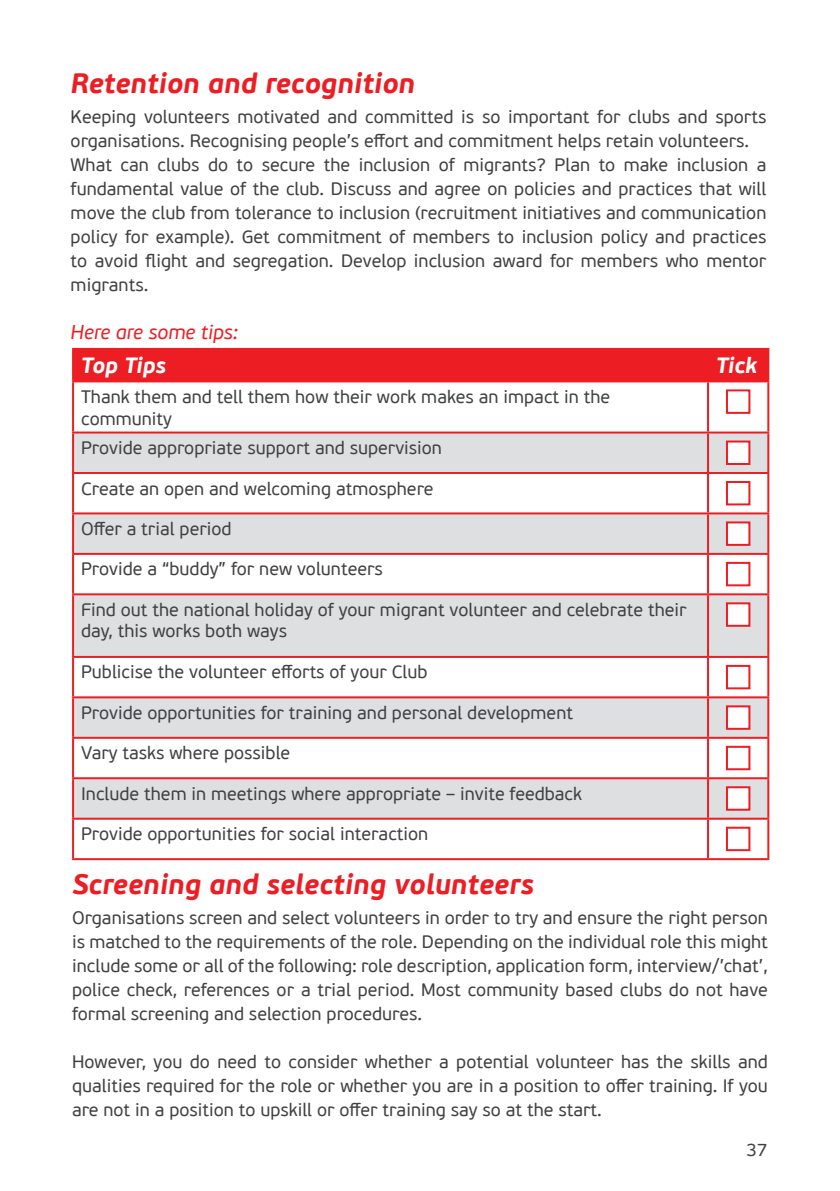
<style>
.page{position:relative;width:840px;height:1191px;background:#fff}
.page>*{position:absolute;margin:0;border:0;box-sizing:border-box;transform-origin:0 0}
.t1{font:italic 700 28px "PF Beau Sans Pro";color:#ed1d24}
.t2{font:italic 700 22px "PF Beau Sans Pro";color:#fff}
.t3{font:italic 20px "PF Beau Sans Pro";color:#ed1d24}
.t4{font:18px/24px "PF Beau Sans Pro";color:#414042}
.t5{font:18px "PF Beau Sans Pro";color:#424242}
</style>
<div class="page">
<div style="left:74px;top:350px;width:692px;height:30px;background:#ed1d24"></div>
<svg style="left:74px;top:433px;width:692px;height:384px;fill:#dedfe0"></svg>
<svg style="left:74px;top:658px;width:632px;height:200px"></svg>
<svg style="left:74px;top:698px;width:632px;height:119px;fill:#dedfe0"></svg>
<hr style="left:706px;top:350px;width:2px;height:30px;background:#ed1d24">
<hr style="left:72px;top:380px;width:635px;height:2px;background:#ed1d24">
<hr style="left:707px;top:380px;width:61px;height:2px;background:#ed1d24">
<hr style="left:706px;top:382px;width:2px;height:49px;background:#ed1d24">
<hr style="left:72px;top:431px;width:635px;height:2px;background:#ed1d24">
<hr style="left:707px;top:431px;width:61px;height:2px;background:#ed1d24">
<hr style="left:706px;top:433px;width:2px;height:39px;background:#ed1d24">
<hr style="left:72px;top:472px;width:635px;height:2px;background:#ed1d24">
<hr style="left:707px;top:472px;width:61px;height:2px;background:#ed1d24">
<hr style="left:706px;top:474px;width:2px;height:38px;background:#ed1d24">
<hr style="left:72px;top:512px;width:635px;height:2px;background:#ed1d24">
<hr style="left:707px;top:512px;width:61px;height:2px;background:#ed1d24">
<hr style="left:706px;top:514px;width:2px;height:39px;background:#ed1d24">
<hr style="left:72px;top:553px;width:635px;height:2px;background:#ed1d24">
<hr style="left:707px;top:553px;width:61px;height:2px;background:#ed1d24">
<hr style="left:706px;top:555px;width:2px;height:38px;background:#ed1d24">
<hr style="left:72px;top:593px;width:635px;height:2px;background:#ed1d24">
<hr style="left:707px;top:593px;width:61px;height:2px;background:#ed1d24">
<hr style="left:706px;top:595px;width:2px;height:61px;background:#ed1d24">
<hr style="left:72px;top:656px;width:635px;height:2px;background:#ed1d24">
<hr style="left:707px;top:656px;width:61px;height:2px;background:#ed1d24">
<hr style="left:706px;top:658px;width:2px;height:38px;background:#ed1d24">
<hr style="left:72px;top:696px;width:635px;height:2px;background:#ed1d24">
<hr style="left:707px;top:696px;width:61px;height:2px;background:#ed1d24">
<hr style="left:706px;top:698px;width:2px;height:39px;background:#ed1d24">
<hr style="left:72px;top:737px;width:635px;height:2px;background:#ed1d24">
<hr style="left:707px;top:737px;width:61px;height:2px;background:#ed1d24">
<hr style="left:706px;top:739px;width:2px;height:38px;background:#ed1d24">
<hr style="left:72px;top:777px;width:635px;height:2px;background:#ed1d24">
<hr style="left:707px;top:777px;width:61px;height:2px;background:#ed1d24">
<hr style="left:706px;top:779px;width:2px;height:38px;background:#ed1d24">
<hr style="left:72px;top:817px;width:635px;height:2px;background:#ed1d24">
<hr style="left:707px;top:817px;width:61px;height:2px;background:#ed1d24">
<hr style="left:706px;top:819px;width:2px;height:39px;background:#ed1d24">
<hr style="left:72px;top:348px;width:635px;height:2px;background:#ed1d24">
<hr style="left:72px;top:350px;width:2px;height:30px;background:#ed1d24">
<hr style="left:707px;top:348px;width:61px;height:2px;background:#ed1d24">
<hr style="left:766px;top:350px;width:2px;height:30px;background:#ed1d24">
<hr style="left:72px;top:382px;width:2px;height:49px;background:#ed1d24">
<hr style="left:766px;top:382px;width:2px;height:49px;background:#ed1d24">
<hr style="left:72px;top:433px;width:2px;height:39px;background:#ed1d24">
<hr style="left:766px;top:433px;width:2px;height:39px;background:#ed1d24">
<hr style="left:72px;top:474px;width:2px;height:38px;background:#ed1d24">
<hr style="left:766px;top:474px;width:2px;height:38px;background:#ed1d24">
<hr style="left:72px;top:514px;width:2px;height:39px;background:#ed1d24">
<hr style="left:766px;top:514px;width:2px;height:39px;background:#ed1d24">
<hr style="left:72px;top:555px;width:2px;height:38px;background:#ed1d24">
<hr style="left:766px;top:555px;width:2px;height:38px;background:#ed1d24">
<hr style="left:72px;top:595px;width:2px;height:61px;background:#ed1d24">
<hr style="left:766px;top:595px;width:2px;height:61px;background:#ed1d24">
<hr style="left:72px;top:658px;width:2px;height:38px;background:#ed1d24">
<hr style="left:766px;top:658px;width:2px;height:38px;background:#ed1d24">
<hr style="left:72px;top:698px;width:2px;height:39px;background:#ed1d24">
<hr style="left:766px;top:698px;width:2px;height:39px;background:#ed1d24">
<hr style="left:72px;top:739px;width:2px;height:38px;background:#ed1d24">
<hr style="left:766px;top:739px;width:2px;height:38px;background:#ed1d24">
<hr style="left:72px;top:779px;width:2px;height:38px;background:#ed1d24">
<hr style="left:766px;top:779px;width:2px;height:38px;background:#ed1d24">
<hr style="left:72px;top:819px;width:2px;height:39px;background:#ed1d24">
<hr style="left:766px;top:819px;width:2px;height:39px;background:#ed1d24">
<hr style="left:72px;top:858px;width:635px;height:2px;background:#ed1d24">
<hr style="left:707px;top:858px;width:61px;height:2px;background:#ed1d24">
<div style="left:725px;top:389px;width:25px;height:25px;background:#fff;border:2px solid #ed1d24"></div>
<div style="left:725px;top:440px;width:25px;height:25px;background:#fff;border:2px solid #ed1d24"></div>
<div style="left:725px;top:481px;width:25px;height:24px;background:#fff;border:2px solid #ed1d24"></div>
<div style="left:725px;top:521px;width:25px;height:25px;background:#fff;border:2px solid #ed1d24"></div>
<div style="left:725px;top:562px;width:25px;height:24px;background:#fff;border:2px solid #ed1d24"></div>
<div style="left:725px;top:602px;width:25px;height:25px;background:#fff;border:2px solid #ed1d24"></div>
<div style="left:725px;top:665px;width:25px;height:24px;background:#fff;border:2px solid #ed1d24"></div>
<div style="left:725px;top:705px;width:25px;height:25px;background:#fff;border:2px solid #ed1d24"></div>
<div style="left:725px;top:746px;width:25px;height:24px;background:#fff;border:2px solid #ed1d24"></div>
<div style="left:725px;top:786px;width:25px;height:24px;background:#fff;border:2px solid #ed1d24"></div>
<div style="left:725px;top:826px;width:25px;height:25px;background:#fff;border:2px solid #ed1d24"></div>
<h1 class="t1" style="left:71px;top:66px;width:346px">Retention and recognition</h1>
<p class="t4" style="left:71px;top:105px;width:697px">Keeping volunteers motivated and committed is so important for clubs and sports organisations. Recognising people’s effort and commitment helps retain volunteers.<br>What can clubs do to secure the inclusion of migrants? Plan to make inclusion a fundamental value of the club. Discuss and agree on policies and practices that will move the club from tolerance to inclusion (recruitment initiatives and communication policy for example). Get commitment of members to inclusion policy and practices to avoid flight and segregation. Develop inclusion award for members who mentor migrants.</p>
<p class="t3" style="left:71px;top:321px;width:169px">Here are some tips:</p>
<p class="t2" style="left:81px;top:352px;width:87px">Top Tips</p>
<p class="t2" style="left:715px;top:352px;width:42px">Tick</p>
<p class="t4" style="left:81px;top:386px;width:530px;line-height:21.6px">Thank them and tell them how their work makes an impact in the community</p>
<p class="t4" style="left:81px;top:436px;width:362px">Provide appropriate support and supervision</p>
<p class="t4" style="left:81px;top:477px;width:354px">Create an open and welcoming atmosphere</p>
<p class="t4" style="left:81px;top:517px;width:152px">Offer a trial period</p>
<p class="t4" style="left:81px;top:557px;width:303px">Provide a “buddy” for new volunteers</p>
<p class="t4" style="left:81px;top:599px;width:606px;line-height:21.6px">Find out the national holiday of your migrant volunteer and celebrate their day, this works both ways</p>
<p class="t4" style="left:81px;top:660px;width:348px">Publicise the volunteer efforts of your Club</p>
<p class="t4" style="left:81px;top:701px;width:493px">Provide opportunities for training and personal development</p>
<p class="t4" style="left:81px;top:741px;width:210px">Vary tasks where possible</p>
<p class="t4" style="left:81px;top:782px;width:502px">Include them in meetings where appropriate – invite feedback</p>
<p class="t4" style="left:81px;top:822px;width:348px">Provide opportunities for social interaction</p>
<h1 class="t1" style="left:72px;top:867px;width:463px">Screening and selecting volunteers</h1>
<p class="t4" style="left:72px;top:906px;width:697px;text-align:justify">Organisations screen and select volunteers in order to try and ensure the right person is matched to the requirements of the role. Depending on the individual role this might include some or all of the following: role description, application form, interview/’chat’, police check, references or a trial period. Most community based clubs do not have formal screening and selection procedures.</p>
<p class="t4" style="left:72px;top:1050px;width:697px;text-align:justify">However, you do need to consider whether a potential volunteer has the skills and qualities required for the role or whether you are in a position to offer training. If you are not in a position to upskill or offer training say so at the start.</p>
<p class="t5" style="left:746px;top:1140px;width:23px">37</p>
</div>
